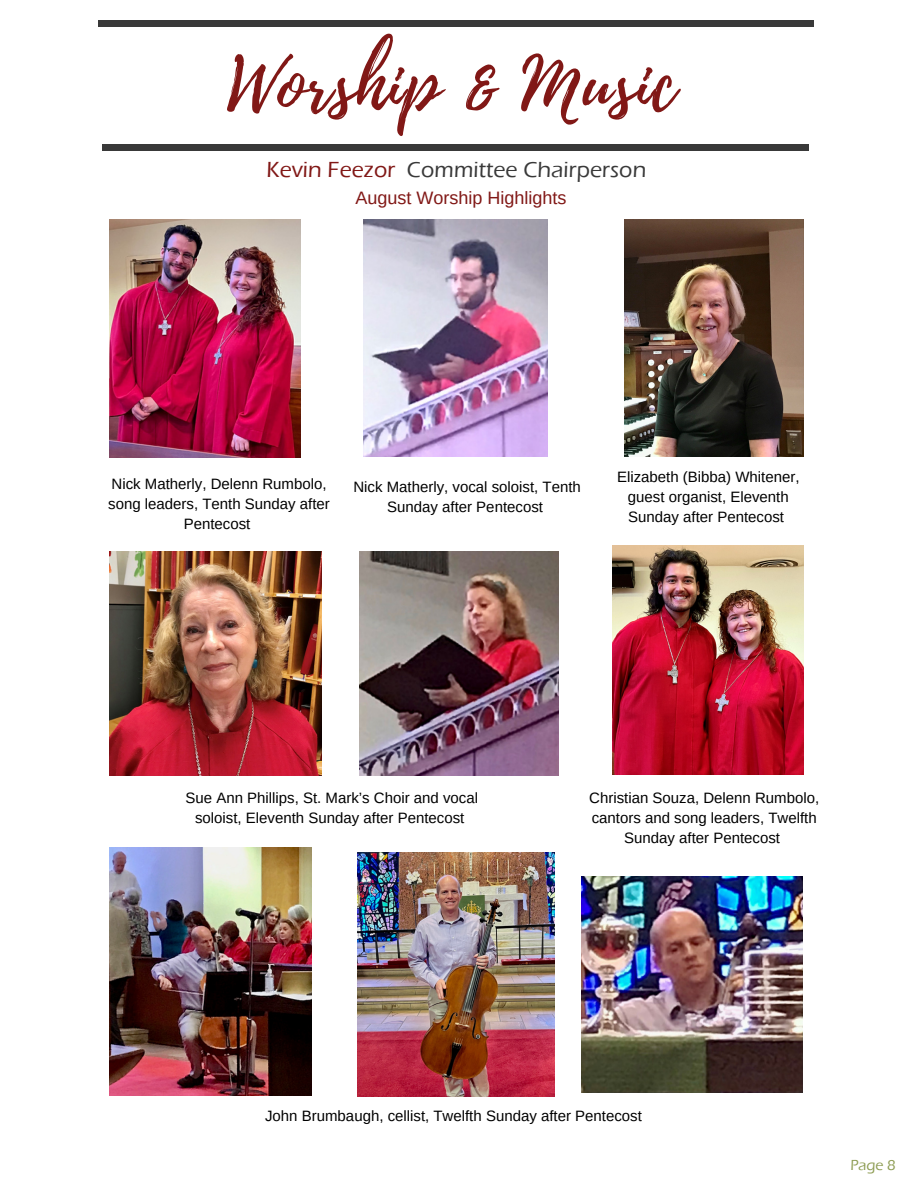
<style>
.page{position:relative;width:918px;height:1188px;background:#fff}
.page>*{position:absolute;margin:0;border:0;box-sizing:border-box;transform-origin:0 0}
.t1{font:72px "Playlist Script";letter-spacing:.02em;color:#811816}
.t2{font:500 22.5px "Eras ITC";letter-spacing:.005em;color:#393939}
.t3{font:18px "Arimo";color:#811816}
.t4{font:15px/20.2px "Arimo";color:#000;text-align:center}
.t5{font:500 15px "Eras ITC";color:#8e9d54}
.s1{color:#811816}
</style>
<div class="page">
<div style="left:99px;top:21px;width:715px;height:6px;background:#393939"></div>
<div style="left:102px;top:145px;width:707px;height:5px;background:#393939"></div>
<img style="left:613px;top:546px;width:190px;height:228px">
<img style="left:363px;top:219px;width:185px;height:238px">
<img style="left:109px;top:219px;width:191px;height:239px">
<img style="left:624px;top:219px;width:179px;height:238px">
<img style="left:109px;top:551px;width:213px;height:224px">
<img style="left:359px;top:551px;width:199px;height:224px">
<img style="left:109px;top:847px;width:203px;height:249px">
<img style="left:357px;top:852px;width:197px;height:244px">
<img style="left:581px;top:877px;width:222px;height:216px">
<p class="t1" style="left:227px;top:34px;width:450px">Worship &amp; Music</p>
<p class="t2" style="left:266px;top:157px;width:381px"><span class="s1">Kevin Feezor</span> Committee Chairperson</p>
<p class="t3" style="left:355px;top:187px;width:212px">August Worship Highlights</p>
<p class="t4" style="left:108px;top:473px;width:223px">Nick Matherly, Delenn Rumbolo, song leaders, Tenth Sunday after<br>Pentecost</p>
<p class="t4" style="left:353px;top:477px;width:229px">Nick Matherly, vocal soloist, Tenth<br>Sunday after Pentecost</p>
<p class="t4" style="left:617px;top:467px;width:184px">Elizabeth (Bibba) Whitener, guest organist, Eleventh<br>Sunday after Pentecost</p>
<p class="t4" style="left:186px;top:787px;width:294px">Sue Ann Phillips, St. Mark’s Choir and vocal soloist, Eleventh Sunday after Pentecost</p>
<p class="t4" style="left:589px;top:787px;width:232px">Christian Souza, Delenn Rumbolo, cantors and song leaders, Twelfth<br>Sunday after Pentecost</p>
<p class="t4" style="left:265px;top:1105px;width:378px">John Brumbaugh, cellist, Twelfth Sunday after Pentecost</p>
<p class="t5" style="left:850px;top:1157px;width:47px">Page 8</p>
</div>
